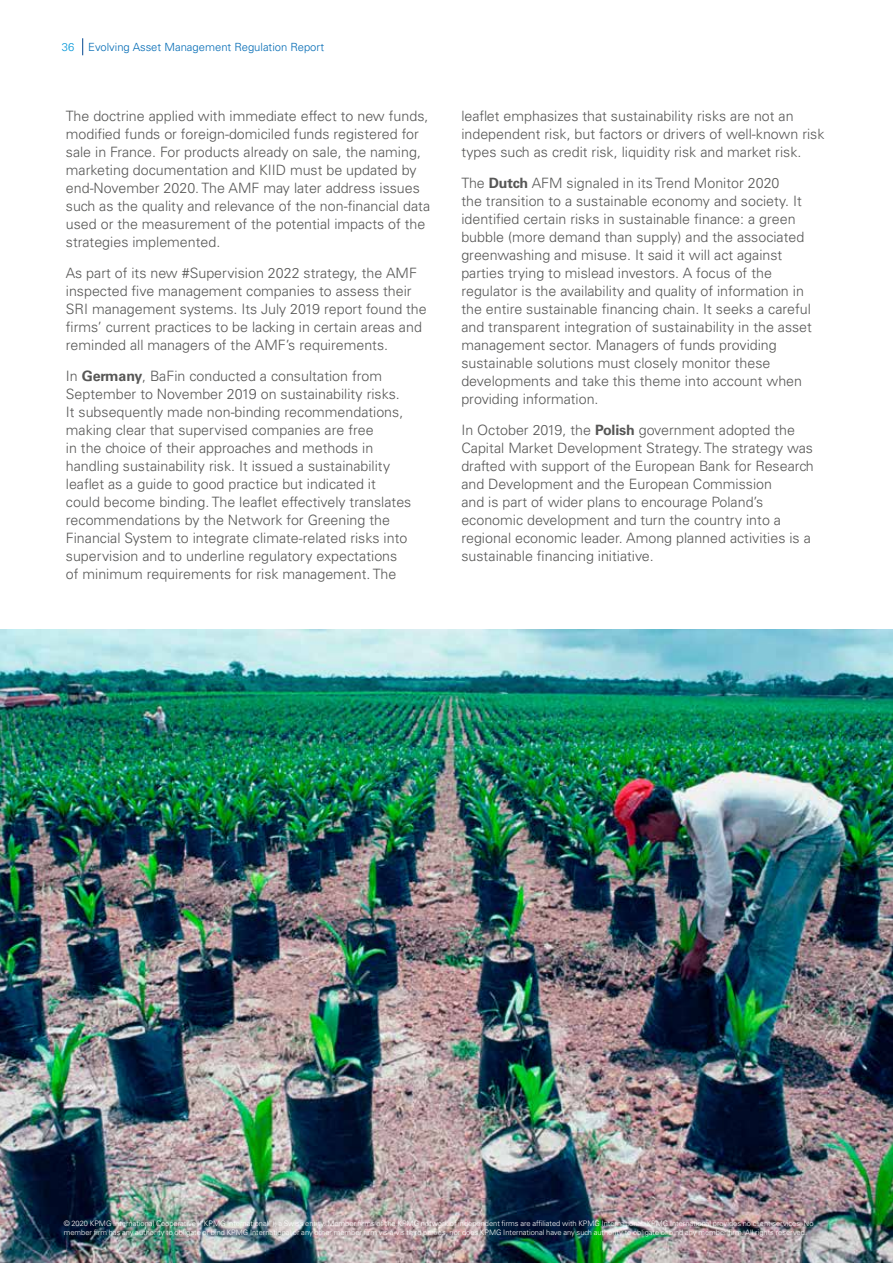
<style>
.page{position:relative;width:893px;height:1263px;background:#fff}
.page>*{position:absolute;margin:0;border:0;box-sizing:border-box;transform-origin:0 0}
.t1{font:300 14.25px/18px "Univers LT Std";color:#575756}
.t2{font:300 11.25px "Univers LT Std";color:#006ab4}
.t3{font:300 7.5px/9px "Univers LT Std";color:#fff}
.s1{color:#0096d8}
.s2{font-weight:700}
</style>
<div class="page">
<svg style="left:82px;top:38px;width:1px;height:17px"></svg>
<img style="left:0;top:629px;width:893px;height:634px">
<p class="t2" style="left:62px;top:40px;width:264px"><span class="s1">36</span> Evolving Asset Management Regulation Report</p>
<p class="t1" style="left:66px;top:107px;width:366px">The doctrine applied with immediate effect to new funds, modified funds or foreign-domiciled funds registered for sale in France. For products already on sale, the naming, marketing documentation and KIID must be updated by end-November 2020. The AMF may later address issues such as the quality and relevance of the non-financial data used or the measurement of the potential impacts of the strategies implemented.</p>
<p class="t1" style="left:66px;top:264px;width:362px">As part of its new #Supervision 2022 strategy, the AMF inspected five management companies to assess their SRI management systems. Its July 2019 report found the firms’ current practices to be lacking in certain areas and reminded all managers of the AMF’s requirements.</p>
<p class="t1" style="left:66px;top:366px;width:347px">In <span class="s2">Germany</span>, BaFin conducted a consultation from September to November 2019 on sustainability risks.<br>It subsequently made non-binding recommendations, making clear that supervised companies are free<br>in the choice of their approaches and methods in handling sustainability risk. It issued a sustainability leaflet as a guide to good practice but indicated it could become binding. The leaflet effectively translates recommendations by the Network for Greening the Financial System to integrate climate-related risks into supervision and to underline regulatory expectations of minimum requirements for risk management. The</p>
<p class="t1" style="left:461px;top:107px;width:365px">leaflet emphasizes that sustainability risks are not an independent risk, but factors or drivers of well-known risk types such as credit risk, liquidity risk and market risk.</p>
<p class="t1" style="left:461px;top:174px;width:352px">The <span class="s2">Dutch</span> AFM signaled in its Trend Monitor 2020<br>the transition to a sustainable economy and society. It identified certain risks in sustainable finance: a green bubble (more demand than supply) and the associated greenwashing and misuse. It said it will act against parties trying to mislead investors. A focus of the regulator is the availability and quality of information in the entire sustainable financing chain. It seeks a careful and transparent integration of sustainability in the asset management sector. Managers of funds providing sustainable solutions must closely monitor these developments and take this theme into account when providing information.</p>
<p class="t1" style="left:461px;top:420px;width:354px">In October 2019, the <span class="s2">Polish</span> government adopted the Capital Market Development Strategy. The strategy was drafted with support of the European Bank for Research and Development and the European Commission<br>and is part of wider plans to encourage Poland’s economic development and turn the country into a regional economic leader. Among planned activities is a sustainable financing initiative.</p>
<p class="t3" style="left:64px;top:1219px;width:751px">© 2020 KPMG International Cooperative (“KPMG International”), a Swiss entity. Member firms of the KPMG network of independent firms are affiliated with KPMG International. KPMG International provides no client services. No member firm has any authority to obligate or bind KPMG International or any other member firm vis-à-vis third parties, nor does KPMG International have any such authority to obligate or bind any member firm. All rights reserved.</p>
</div>
